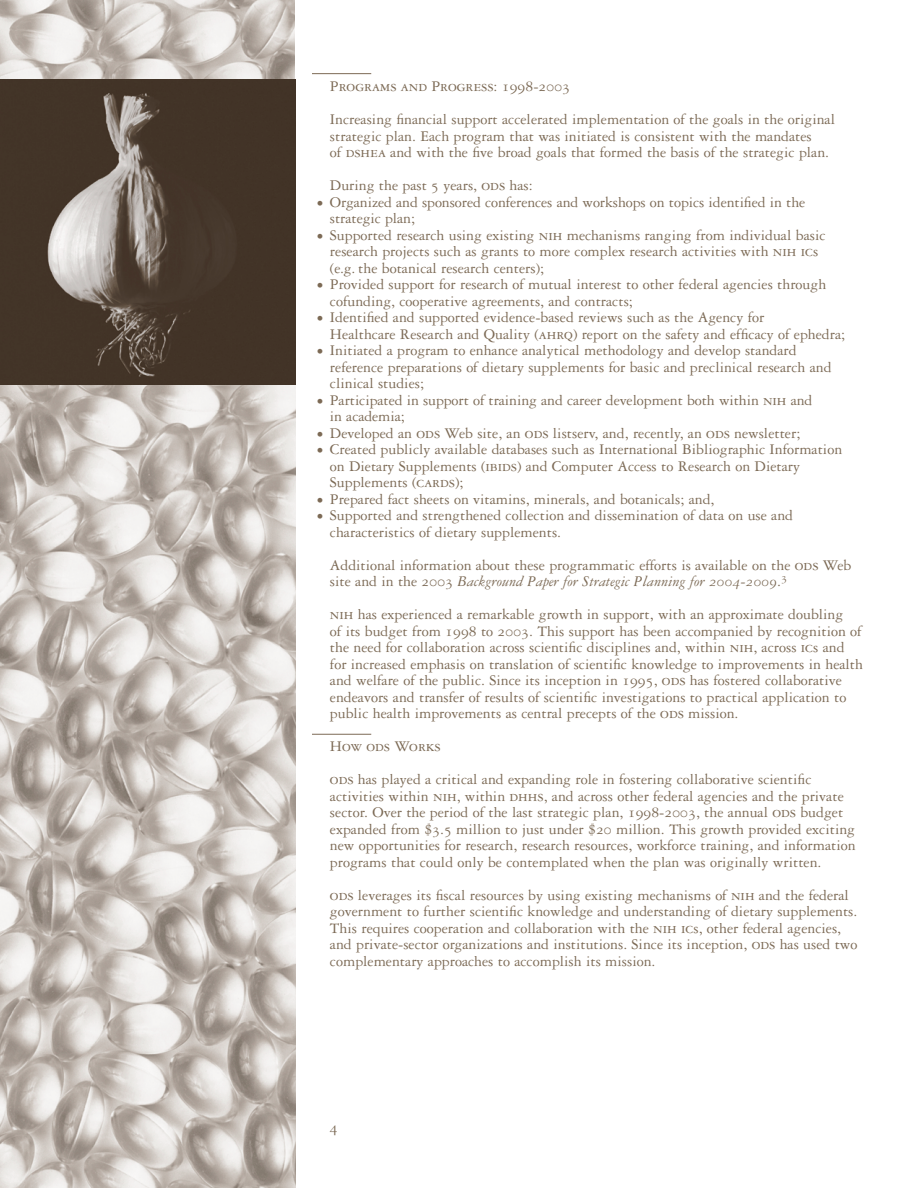
<style>
.page{position:relative;width:918px;height:1188px;background:#fff}
.page>*{position:absolute;margin:0;border:0;box-sizing:border-box;transform-origin:0 0}
.t1{font:15.75px/16.5px "Garamond Three";color:#7c6a55}
.t2{font:15.75px "Garamond Three Italic Os F";color:#7c6a55}
.t3{font:15.75px "Garamond Three SC";color:#7c6a55}
.s1{font-family:"Garamond Three SC"}
.s2{font-family:"Garamond Three"}
</style>
<div class="page">
<svg style="left:0;top:0;width:372px;height:1188px"></svg>
<p class="t3" style="left:330px;top:81px;width:242px">Programs and Progress: 1998-2003</p>
<p class="t1" style="left:330px;top:113px;width:507px">Increasing financial support accelerated implementation of the goals in the original strategic plan. Each program that was initiated is consistent with the mandates<br>of <span class="s1">dshea</span> and with the five broad goals that formed the basis of the strategic plan.</p>
<p class="t1" style="left:330px;top:179px;width:204px">During the past <span class="s1">5</span> years, <span class="s1">ods</span> has:</p>
<p class="t1" style="left:330px;top:195px;width:477px;text-indent:-14px">• Organized and sponsored conferences and workshops on topics identified in the strategic plan;</p>
<p class="t1" style="left:330px;top:228px;width:497px;text-indent:-14px">• Supported research using existing <span class="s1">nih</span> mechanisms ranging from individual basic research projects such as grants to more complex research activities with <span class="s1">nih ic</span>s (e.g. the botanical research centers);</p>
<p class="t1" style="left:330px;top:278px;width:498px;text-indent:-14px">• Provided support for research of mutual interest to other federal agencies through cofunding, cooperative agreements, and contracts;</p>
<p class="t1" style="left:330px;top:311px;width:517px;text-indent:-14px">• Identified and supported evidence-based reviews such as the Agency for<br>Healthcare Research and Quality (<span class="s1">ahrq</span>) report on the safety and efficacy of ephedra;</p>
<p class="t1" style="left:330px;top:344px;width:503px;text-indent:-14px">• Initiated a program to enhance analytical methodology and develop standard reference preparations of dietary supplements for basic and preclinical research and clinical studies;</p>
<p class="t1" style="left:330px;top:393px;width:484px;text-indent:-14px">• Participated in support of training and career development both within <span class="s1">nih</span> and in academia;</p>
<p class="t1" style="left:316px;top:426px;width:486px">• Developed an <span class="s1">ods</span> Web site, an <span class="s1">ods</span> listserv, and, recently, an <span class="s1">ods</span> newsletter;</p>
<p class="t1" style="left:330px;top:443px;width:514px;text-indent:-14px">• Created publicly available databases such as International Bibliographic Information on Dietary Supplements (<span class="s1">ibids</span>) and Computer Access to Research on Dietary<br>Supplements (<span class="s1">cards</span>);</p>
<p class="t1" style="left:316px;top:492px;width:400px">• Prepared fact sheets on vitamins, minerals, and botanicals; and,</p>
<p class="t1" style="left:330px;top:509px;width:465px;text-indent:-14px">• Supported and strengthened collection and dissemination of data on use and characteristics of dietary supplements.</p>
<p class="t1" style="left:330px;top:558px;width:523px">Additional information about these programmatic efforts is available on the <span class="s1">ods</span> Web</p>
<p class="t2" style="left:330px;top:576px;width:459px"><span class="s2">site and in the</span> <span class="s1">2003</span> Background Paper for Strategic Planning for 2004-2009<span class="s1">.</span><sup>3</sup></p>
<p class="t1" style="left:330px;top:608px;width:535px"><span class="s1">nih</span> has experienced a remarkable growth in support, with an approximate doubling<br>of its budget from <span class="s1">1998</span> to <span class="s1">2003</span>. This support has been accompanied by recognition of the need for collaboration across scientific disciplines and, within <span class="s1">nih</span>, across <span class="s1">ic</span>s and for increased emphasis on translation of scientific knowledge to improvements in health and welfare of the public. Since its inception in <span class="s1">1995</span>, <span class="s1">ods</span> has fostered collaborative endeavors and transfer of results of scientific investigations to practical application to public health improvements as central precepts of the <span class="s1">ods</span> mission.</p>
<p class="t3" style="left:330px;top:741px;width:112px">How ods Works</p>
<p class="t1" style="left:330px;top:773px;width:527px"><span class="s1">ods</span> has played a critical and expanding role in fostering collaborative scientific activities within <span class="s1">nih</span>, within <span class="s1">dhhs</span>, and across other federal agencies and the private sector. Over the period of the last strategic plan, <span class="s1">1998-2003</span>, the annual <span class="s1">ods</span> budget expanded from <span class="s1">$3.5</span> million to just under <span class="s1">$20</span> million. This growth provided exciting new opportunities for research, research resources, workforce training, and information programs that could only be contemplated when the plan was originally written.</p>
<p class="t1" style="left:330px;top:888px;width:529px"><span class="s1">ods</span> leverages its fiscal resources by using existing mechanisms of <span class="s1">nih</span> and the federal government to further scientific knowledge and understanding of dietary supplements.<br>This requires cooperation and collaboration with the <span class="s1">nih ic</span>s, other federal agencies, and private-sector organizations and institutions. Since its inception, <span class="s1">ods</span> has used two complementary approaches to accomplish its mission.</p>
<p class="t3" style="left:330px;top:1122px;width:9px">4</p>
</div>
